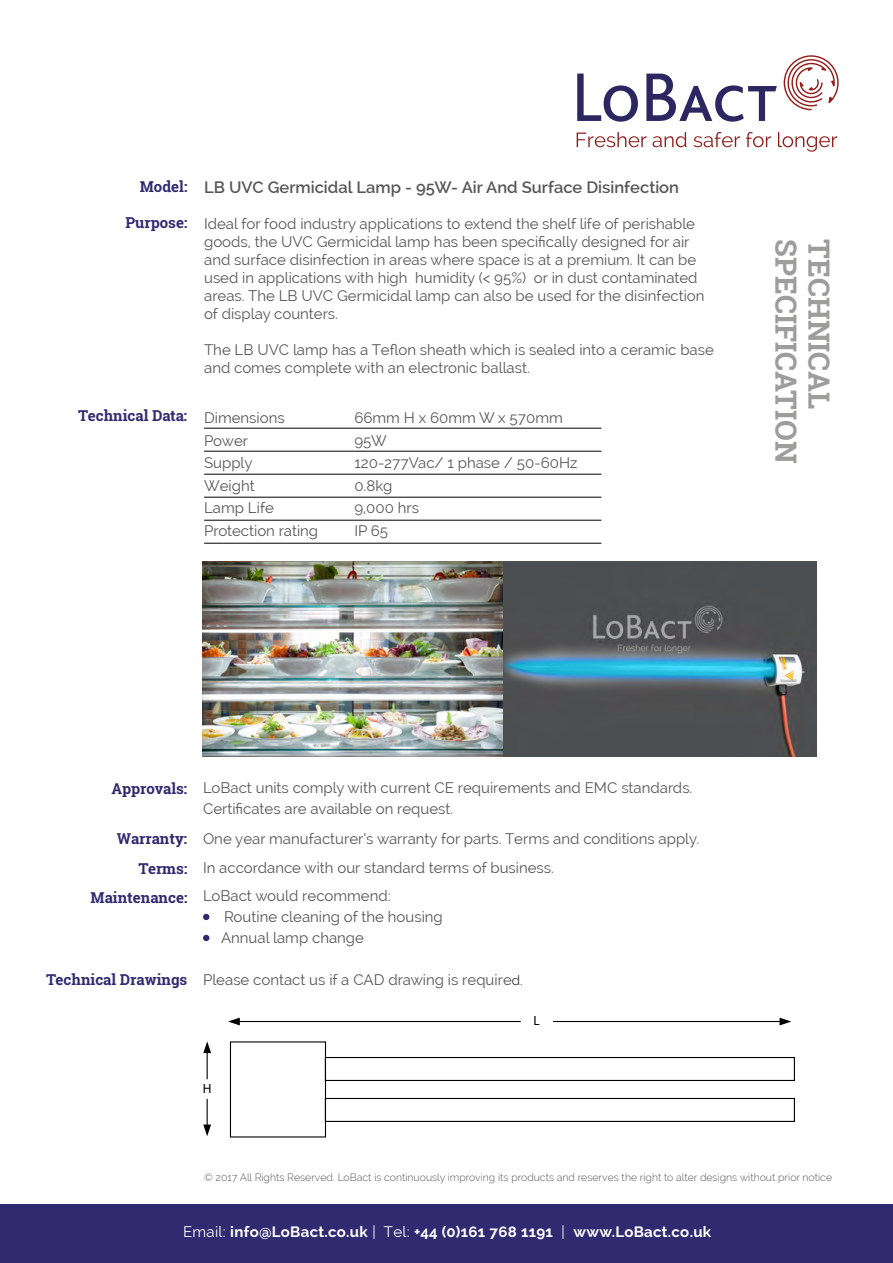
<style>
.page{position:relative;width:893px;height:1263px;background:#fff}
.page>*{position:absolute;margin:0;border:0;box-sizing:border-box;transform-origin:0 0}
.t1{font:700 29.25px "Roboto Slab";color:#9d9d9c}
.t2{font:600 16.5px "Raleway";color:#575756}
.t3{font:15px/22.5px "Raleway";color:#575756}
.t4{font:700 15px/29.5px "Roboto Slab";color:#312a71;text-align:right}
.t5{font:700 15px "Raleway";letter-spacing:.02em;color:#fff}
.t6{font:13.35px "Myriad Pro";color:#000}
.t7{font:300 10.5px "Raleway";color:#575756}
.s1{font-weight:300;font-size:13.5px;color:#000}
.s2{font-weight:400}
</style>
<div class="page">
<hr style="left:204px;top:451px;width:397px;height:1px;background:#000">
<hr style="left:204px;top:474px;width:397px;height:1px;background:#000">
<hr style="left:204px;top:428px;width:397px;height:1px;background:#000">
<hr style="left:204px;top:497px;width:397px;height:1px;background:#000">
<hr style="left:204px;top:520px;width:397px;height:1px;background:#000">
<hr style="left:204px;top:543px;width:397px;height:1px;background:#000">
<div style="left:0;top:1204px;width:893px;height:59px;background:#312a71"></div>
<svg style="left:229px;top:1041px;width:566px;height:96px"></svg>
<hr style="left:231px;top:1021px;width:290px;height:1px;background:#000">
<hr style="left:553px;top:1021px;width:236px;height:1px;background:#000">
<svg style="left:228px;top:1018px;width:12px;height:7px"></svg>
<svg style="left:780px;top:1018px;width:11px;height:7px"></svg>
<svg style="left:203px;top:1041px;width:8px;height:12px"></svg>
<hr style="left:207px;top:1044px;width:1px;height:35px;background:#000">
<svg style="left:203px;top:1124px;width:8px;height:12px"></svg>
<hr style="left:207px;top:1099px;width:1px;height:35px;background:#000">
<img style="left:203px;top:561px;width:613px;height:196px">
<svg style="left:203px;top:914px;width:6px;height:6px"></svg>
<svg style="left:203px;top:935px;width:6px;height:6px"></svg>
<svg style="left:784px;top:55px;width:54px;height:55px"></svg>
<svg style="left:577px;top:74px;width:61px;height:48px"></svg>
<svg style="left:646px;top:74px;width:131px;height:48px"></svg>
<svg style="left:577px;top:132px;width:110px;height:15px"></svg>
<svg style="left:694px;top:132px;width:46px;height:15px"></svg>
<svg style="left:746px;top:132px;width:25px;height:15px"></svg>
<svg style="left:778px;top:132px;width:59px;height:20px"></svg>
<p class="t4" style="left:140px;top:171px;width:49px">Model:</p>
<p class="t4" style="left:125px;top:207px;width:63px">Purpose:</p>
<p class="t4" style="left:78px;top:401px;width:110px">Technical Data:</p>
<p class="t2" style="left:204px;top:178px;width:476px">LB UVC Germicidal Lamp - 95W- Air And Surface Disinfection</p>
<p class="t3" style="left:204px;top:215px;width:502px;line-height:18px">Ideal for food industry applications to extend the shelf life of perishable goods, the UVC Germicidal lamp has been specifically designed for air and surface disinfection in areas where space is at a premium. It can be used in applications with high humidity (&lt; 95%) or in dust contaminated areas. The LB UVC Germicidal lamp can also be used for the disinfection of display counters.</p>
<p class="t3" style="left:204px;top:341px;width:511px;line-height:18px">The LB UVC lamp has a Teflon sheath which is sealed into a ceramic base and comes complete with an electronic ballast.</p>
<p class="t3" style="left:354px;top:406px;width:225px">66mm H x 60mm W x 570mm<br>95W<br>120-277Vac/ 1 phase / 50-60Hz<br>0.8kg<br>9,000 hrs<br>IP 65</p>
<p class="t3" style="left:204px;top:406px;width:116px">Dimensions<br>Power<br>Supply<br>Weight<br>Lamp Life<br>Protection rating</p>
<h1 class="t1" style="left:806px;top:239px;width:225px;rotate:90deg">SPECIFICATION</h1>
<h1 class="t1" style="left:839px;top:239px;width:172px;rotate:90deg">TECHNICAL</h1>
<p class="t4" style="left:111px;top:773px;width:77px">Approvals:</p>
<p class="t4" style="left:91px;top:824px;width:98px">Warranty:<br>Terms:<br>Maintenance:</p>
<p class="t4" style="left:46px;top:965px;width:143px">Technical Drawings</p>
<p class="t3" style="left:203px;top:777px;width:491px;line-height:21px">LoBact units comply with current CE requirements and EMC standards.<br>Certificates are available on request.</p>
<p class="t3" style="left:203px;top:824px;width:498px;line-height:29.5px">One year manufacturer’s warranty for parts. Terms and conditions apply.<br>In accordance with our standard terms of business.</p>
<p class="t3" style="left:221px;top:885px;width:223px;line-height:21px;text-indent:-18px">LoBact would recommend:<br>Routine cleaning of the housing<br>Annual lamp change</p>
<p class="t3" style="left:203px;top:969px;width:321px">Please contact us if a CAD drawing is require<span class="s1">d.</span></p>
<p class="t6" style="left:533px;top:1013px;width:8px">L</p>
<p class="t6" style="left:203px;top:1080px;width:10px">H</p>
<p class="t7" style="left:204px;top:1171px;width:629px">© 2017 All Rights Reserved. LoBact is continuously improving its products and reserves the right to alter designs without prior notice</p>
<p class="t5" style="left:183px;top:1223px;width:530px"><span class="s2">Email:</span> info@LoBact.co.uk <span class="s2">| Tel:</span> +44 (0)161 768 1191 <span class="s2">|</span> www.LoBact.co.uk</p>
</div>
